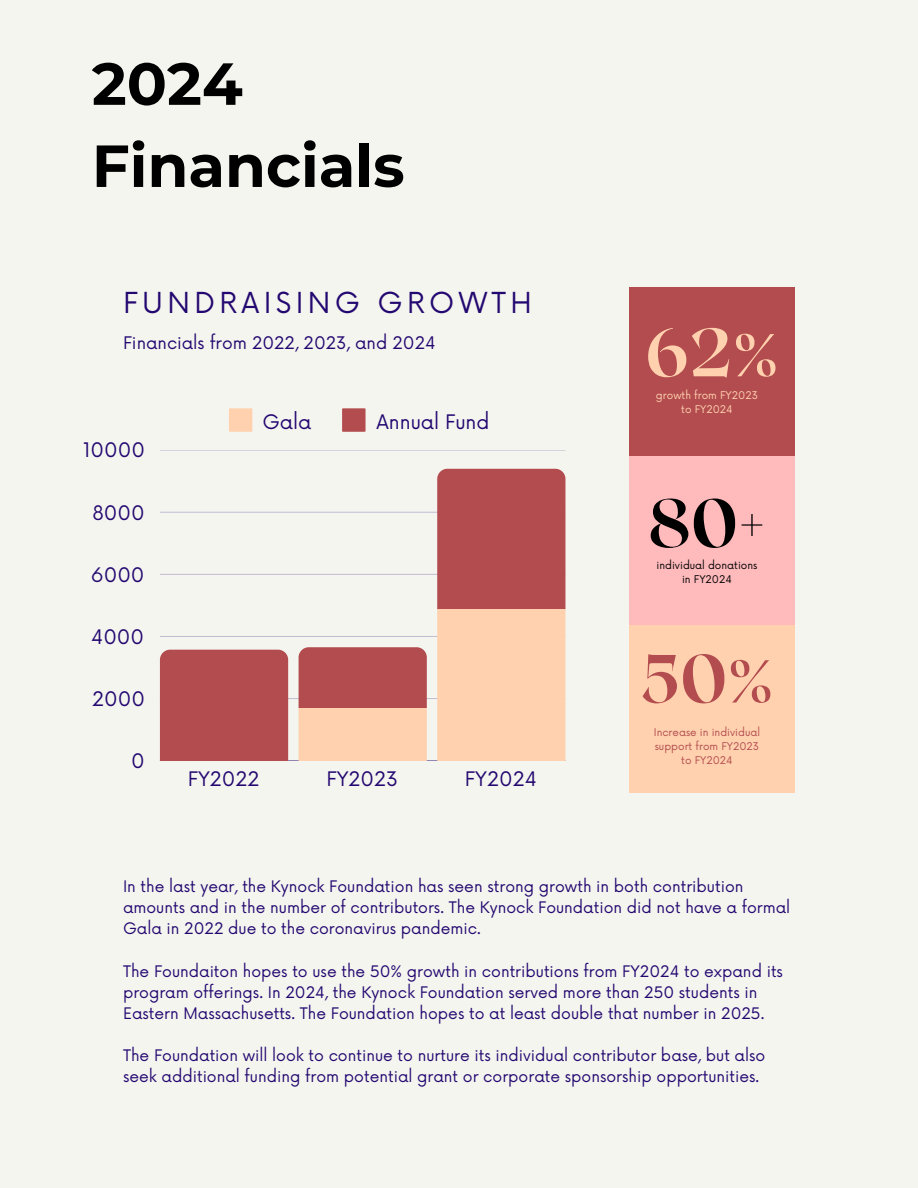
<style>
.page{position:relative;width:918px;height:1188px;background:#f5f5ef}
.page>*{position:absolute;margin:0;border:0;box-sizing:border-box;transform-origin:0 0}
.t1{font:800 67.8px "Roxborough CF";color:#000}
.t2{font:800 67.8px "Roxborough CF";color:#ffd1af}
.t3{font:800 67.8px "Roxborough CF";color:#b34c4f}
.t4{font:700 59.25px/82.2px "Montserrat";color:#000}
.t5{font:28.2px "Now";letter-spacing:.155em;color:#230871}
.t6{font:19.5px "Now";color:#230871}
.t7{font:16.95px "Now";color:#230871}
.t8{font:15.45px/21.1px "Now";color:#230871}
.t9{font:10.35px/13.8px "Now";color:#b34c4f;text-align:center}
.t10{font:10.35px "Now";color:#000}
.t11{font:10.35px/13.8px "Now";color:#ffd1af;text-align:center}
</style>
<div class="page">
<div style="left:629px;top:287px;width:166px;height:169px;background:#b34c4f"></div>
<div style="left:629px;top:624px;width:166px;height:169px;background:#ffd1af"></div>
<div style="left:629px;top:456px;width:166px;height:169px;background:#ffbabc"></div>
<svg style="left:229px;top:408px;width:23px;height:24px"></svg>
<svg style="left:342px;top:408px;width:24px;height:24px"></svg>
<hr style="left:160px;top:760px;width:405px;height:1px;background:#230871;opacity:.6">
<hr style="left:160px;top:698px;width:405px;height:1px;background:#230871;opacity:.25">
<hr style="left:160px;top:636px;width:405px;height:1px;background:#c2bcd0">
<hr style="left:160px;top:574px;width:405px;height:1px;background:#c9c3d4">
<hr style="left:160px;top:512px;width:405px;height:1px;background:#cfcbd8">
<hr style="left:160px;top:450px;width:405px;height:1px;background:#d6d2dc">
<div style="left:160px;top:650px;width:128px;height:111px;background:#b34c4f"></div>
<svg style="left:299px;top:647px;width:128px;height:114px;background:#d68a7c"></svg>
<svg style="left:437px;top:469px;width:128px;height:292px;background:#da9181"></svg>
<p class="t4" style="left:92px;top:42px;width:314px">2024<br>Financials</p>
<p class="t5" style="left:123px;top:287px;width:410px">FUNDRAISING GROWTH</p>
<p class="t7" style="left:123px;top:333px;width:314px">Financials from 2022, 2023, and 2024</p>
<p class="t6" style="left:83px;top:439px;width:63px">10000</p>
<p class="t6" style="left:93px;top:502px;width:54px">8000</p>
<p class="t6" style="left:91px;top:564px;width:55px">6000</p>
<p class="t6" style="left:91px;top:626px;width:54px">4000</p>
<p class="t6" style="left:92px;top:688px;width:54px">2000</p>
<p class="t6" style="left:131px;top:750px;width:15px">0</p>
<p class="t6" style="left:262px;top:411px;width:50px">Gala</p>
<p class="t6" style="left:377px;top:411px;width:115px">Annual Fund</p>
<p class="t6" style="left:188px;top:768px;width:73px">FY2022</p>
<p class="t6" style="left:326px;top:768px;width:73px">FY2023</p>
<p class="t6" style="left:465px;top:768px;width:73px">FY2024</p>
<p class="t2" style="left:645px;top:309px;width:135px">62%</p>
<p class="t11" style="left:656px;top:389px;width:104px">growth from FY2023 to FY2024</p>
<p class="t1" style="left:648px;top:479px;width:119px">80+</p>
<h4 class="t10" style="left:657px;top:560px;width:102px">individual donations</h4>
<p class="t10" style="left:682px;top:574px;width:51px">in FY2024</p>
<h1 class="t3" style="left:640px;top:635px;width:135px">50%</h1>
<h1 class="t9" style="left:654px;top:726px;width:108px">Increase in individual support from FY2023 to FY2024</h1>
<p class="t8" style="left:123px;top:877px;width:669px">In the last year, the Kynock Foundation has seen strong growth in both contribution amounts and in the number of contributors. The Kynock Foundation did not have a formal<br>Gala in 2022 due to the coronavirus pandemic.</p>
<h2 class="t8" style="left:123px;top:961px;width:662px">The Foundaiton hopes to use the 50% growth in contributions from FY2024 to expand its program offerings. In 2024, the Kynock Foundation served more than 250 students in<br>Eastern Massachusetts. The Foundation hopes to at least double that number in 2025.</h2>
<h3 class="t8" style="left:123px;top:1046px;width:644px">The Foundation will look to continue to nurture its individual contributor base, but also seek additional funding from potential grant or corporate sponsorship opportunities.</h3>
</div>
